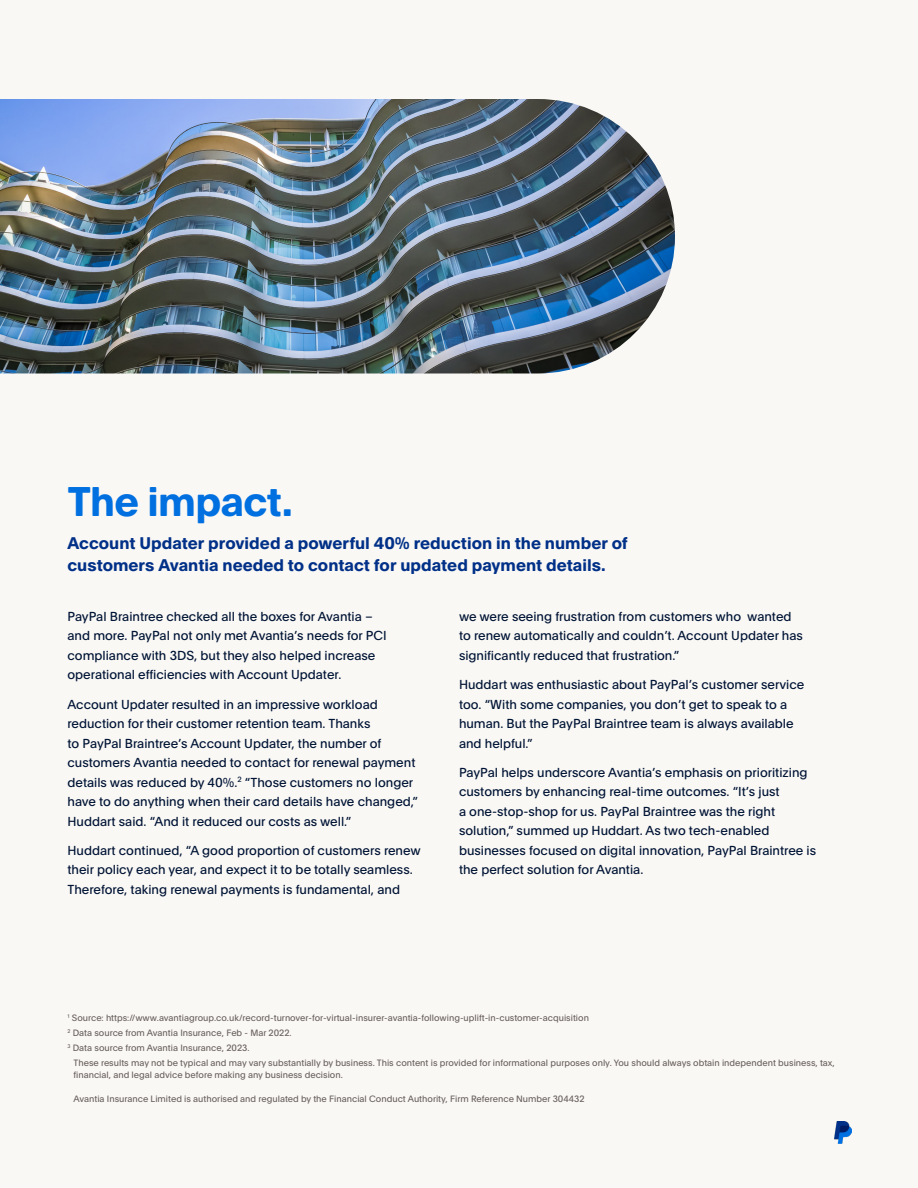
<style>
.page{position:relative;width:918px;height:1188px;background:#faf8f5}
.page>*{position:absolute;margin:0;border:0;box-sizing:border-box;transform-origin:0 0}
.Source_Note_Copy_-_Gray_-_Numbered{font:700 40.5px "Pay Pal Open";letter-spacing:-.015em;color:#0070e0}
.Source_Note_Copy_-_Gray_-_Numbered-2{font:700 16.5px/22.5px "Pay Pal Open";color:#003087}
.Body_Copy_-_Dark_Gray{font:12.75px/19.5px "Pay Pal Open";color:#001435}
.MRF{font:9px/12px "Pay Pal Open";color:#6b6360}
</style>
<div class="page">
<img style="left:0;top:99px;width:675px;height:275px">
<img style="left:834px;top:1121px;width:18px;height:23px">
<p class="Source_Note_Copy_-_Gray_-_Numbered" style="left:68px;top:472px;width:227px">The impact.</p>
<p class="Source_Note_Copy_-_Gray_-_Numbered-2" style="left:68px;top:530px;width:562px">Account Updater provided a powerful 40% reduction in the number of customers Avantia needed to contact for updated payment details.</p>
<p class="Body_Copy_-_Dark_Gray" style="left:68px;top:606px;width:321px">PayPal Braintree checked all the boxes for Avantia – and more. PayPal not only met Avantia’s needs for PCI compliance with 3DS, but they also helped increase operational efficiencies with Account Updater.</p>
<p class="Body_Copy_-_Dark_Gray" style="left:68px;top:694px;width:352px">Account Updater resulted in an impressive workload reduction for their customer retention team. Thanks<br>to PayPal Braintree’s Account Updater, the number of customers Avantia needed to contact for renewal payment details was reduced by 40%.<sup>2</sup> “Those customers no longer have to do anything when their card details have changed,” Huddart said. “And it reduced our costs as well.”</p>
<p class="Body_Copy_-_Dark_Gray" style="left:68px;top:840px;width:355px">Huddart continued, “A good proportion of customers renew their policy each year, and expect it to be totally seamless.<br>Therefore, taking renewal payments is fundamental, and</p>
<p class="Body_Copy_-_Dark_Gray" style="left:459px;top:606px;width:345px">we were seeing frustration from customers who wanted to renew automatically and couldn’t. Account Updater has significantly reduced that frustration.”</p>
<p class="Body_Copy_-_Dark_Gray" style="left:459px;top:674px;width:347px">Huddart was enthusiastic about PayPal’s customer service too. “With some companies, you don’t get to speak to a human. But the PayPal Braintree team is always available and helpful.”</p>
<p class="Body_Copy_-_Dark_Gray" style="left:459px;top:762px;width:359px">PayPal helps underscore Avantia’s emphasis on prioritizing customers by enhancing real-time outcomes. “It’s just<br>a one-stop-shop for us. PayPal Braintree was the right solution,” summed up Huddart. As two tech-enabled businesses focused on digital innovation, PayPal Braintree is the perfect solution for Avantia.</p>
<p class="MRF" style="left:68px;top:1011px;width:523px"><sup>1</sup> Source: https://www.avantiagroup.co.uk/record-turnover-for-virtual-insurer-avantia-following-uplift-in-customer-acquisition</p>
<p class="MRF" style="left:68px;top:1026px;width:226px"><sup>2</sup> Data source from Avantia Insurance, Feb - Mar 2022.</p>
<p class="MRF" style="left:68px;top:1041px;width:184px"><sup>3</sup> Data source from Avantia Insurance, 2023.</p>
<p class="MRF" style="left:74px;top:1056px;width:763px">These results may not be typical and may vary substantially by business. This content is provided for informational purposes only. You should always obtain independent business, tax, financial, and legal advice before making any business decision.</p>
<p class="MRF" style="left:74px;top:1092px;width:513px">Avantia Insurance Limited is authorised and regulated by the Financial Conduct Authority, Firm Reference Number 304432</p>
</div>
